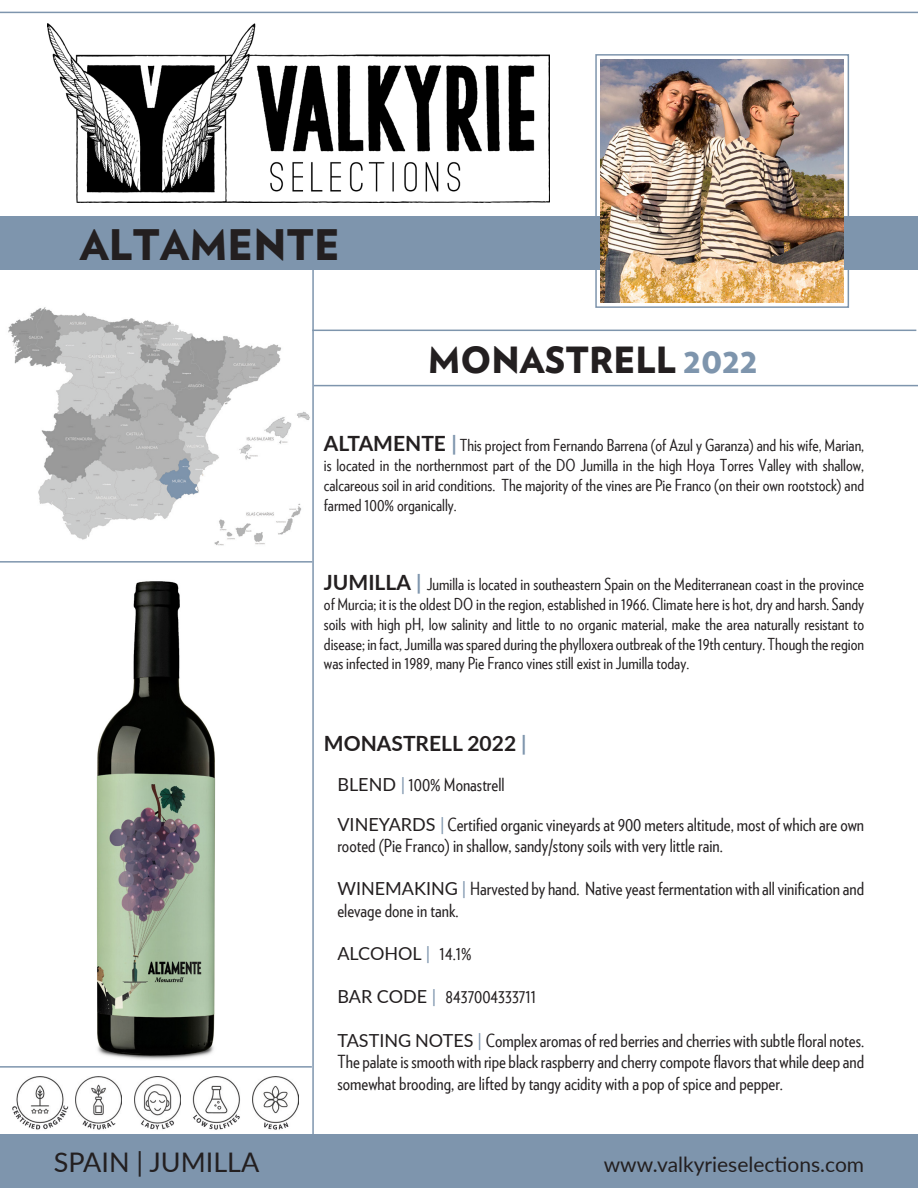
<style>
.page{position:relative;width:918px;height:1188px;background:#fff}
.page>*{position:absolute;margin:0;border:0;box-sizing:border-box;transform-origin:0 0}
.t1{font:900 42px "Verlag";color:#231f20}
.t2{font:900 36px "Verlag";color:#231f20}
.t3{font:27px "Lato";color:#231f20}
.t4{font:21px "Lato";color:#231f20}
.t5{font:700 21px "Lato";color:#231f20}
.t6{font:18px/21.6px "Verlag Condensed";color:#231f20}
.t7{font:18px "Lato";color:#231f20}
.t8{font:16.5px/19.8px "Verlag Condensed";color:#231f20;text-align:justify}
.s1{color:#7e95ad}
.s2{font-family:"Lato";font-weight:700;font-size:21px}
.s3{font-family:"Lato";font-weight:700;font-size:21px;color:#7e95ad}
.s4{font-family:"Lato"}
.s5{font-family:"Lato";color:#7e95ad}
.s6{font-family:"Verlag Condensed"}
</style>
<div class="page">
<img style="left:47px;top:23px;width:502px;height:180px">
<img style="left:96px;top:581px;width:120px;height:479px">
<hr style="left:312px;top:216px;width:2px;height:972px;background:#7e95ad">
<div style="left:0;top:216px;width:918px;height:54px;background:#7e95ad"></div>
<img style="left:601px;top:59px;width:243px;height:243px">
<div style="left:1px;top:1134px;width:917px;height:54px;background:#7e95ad"></div>
<hr style="left:0;top:561px;width:312px;height:2px;background:#7e95ad">
<img style="left:8px;top:307px;width:302px;height:239px">
<div style="left:595px;top:54px;width:254px;height:254px;border:2px solid #7e95ad"></div>
<hr style="left:312px;top:330px;width:604px;height:1px;background:#7e95ad">
<hr style="left:314px;top:385px;width:604px;height:1px;background:#7e95ad">
<hr style="left:0;top:12px;width:918px;height:1px;background:#7e95ad">
<img style="left:12px;top:1077px;width:57px;height:53px">
<img style="left:75px;top:1077px;width:47px;height:53px">
<img style="left:134px;top:1077px;width:47px;height:53px">
<img style="left:192px;top:1077px;width:48px;height:53px">
<img style="left:252px;top:1077px;width:46px;height:53px">
<hr style="left:0;top:1066px;width:312px;height:2px;background:#7e95ad">
<p class="t1" style="left:80px;top:210px;width:262px">ALTAMENTE</p>
<p class="t2" style="left:428px;top:330px;width:331px">MONASTRELL <span class="s1">2022</span></p>
<p class="t8" style="left:324px;top:435px;width:542px"><span class="s2">ALTAMENTE</span> <span class="s3">|</span> This project from Fernando Barrena (of Azul y Garanza) and his wife, Marian, is located in the northernmost part of the DO Jumilla in the high Hoya Torres Valley with shallow, calcareous soil in arid conditions. The majority of the vines are Pie Franco (on their own rootstock) and farmed 100% organically.</p>
<p class="t8" style="left:324px;top:574px;width:542px"><span class="s2">JUMILLA</span> <span class="s3">|</span> Jumilla is located in southeastern Spain on the Mediterranean coast in the province of Murcia; it is the oldest DO in the region, established in 1966. Climate here is hot, dry and harsh. Sandy soils with high pH, low salinity and little to no organic material, make the area naturally resistant to disease; in fact, Jumilla was spared during the phylloxera outbreak of the 19th century. Though the region was infected in 1989, many Pie Franco vines still exist in Jumilla today.</p>
<p class="t5" style="left:324px;top:728px;width:204px">MONASTRELL 2022 <span class="s1">|</span></p>
<p class="t6" style="left:337px;top:773px;width:169px"><span class="s4">BLEND</span> <span class="s5">|</span> 100% Monastrell</p>
<p class="t6" style="left:337px;top:813px;width:528px"><span class="s4">VINEYARDS</span> <span class="s5">|</span> Certified organic vineyards at 900 meters altitude, most of which are own rooted (Pie Franco) in shallow, sandy/stony soils with very little rain.</p>
<p class="t6" style="left:337px;top:877px;width:528px"><span class="s4">WINEMAKING</span> <span class="s5">|</span> Harvested by hand. Native yeast fermentation with all vinification and elevage done in tank.</p>
<p class="t7" style="left:337px;top:941px;width:136px">ALCOHOL <span class="s1">|</span> <span class="s6">14.1%</span></p>
<p class="t6" style="left:337px;top:985px;width:200px"><span class="s4">BAR CODE</span> <span class="s5">|</span> 8437004333711</p>
<p class="t6" style="left:337px;top:1029px;width:528px;text-align:justify"><span class="s4">TASTING NOTES</span> <span class="s5">|</span> Complex aromas of red berries and cherries with subtle floral notes.<br>The palate is smooth with ripe black raspberry and cherry compote flavors that while deep and somewhat brooding, are lifted by tangy acidity with a pop of spice and pepper.</p>
<p class="t3" style="left:54px;top:1143px;width:207px">SPAIN | JUMILLA</p>
<p class="t4" style="left:604px;top:1149px;width:262px">www.valkyrieselections.com</p>
</div>
